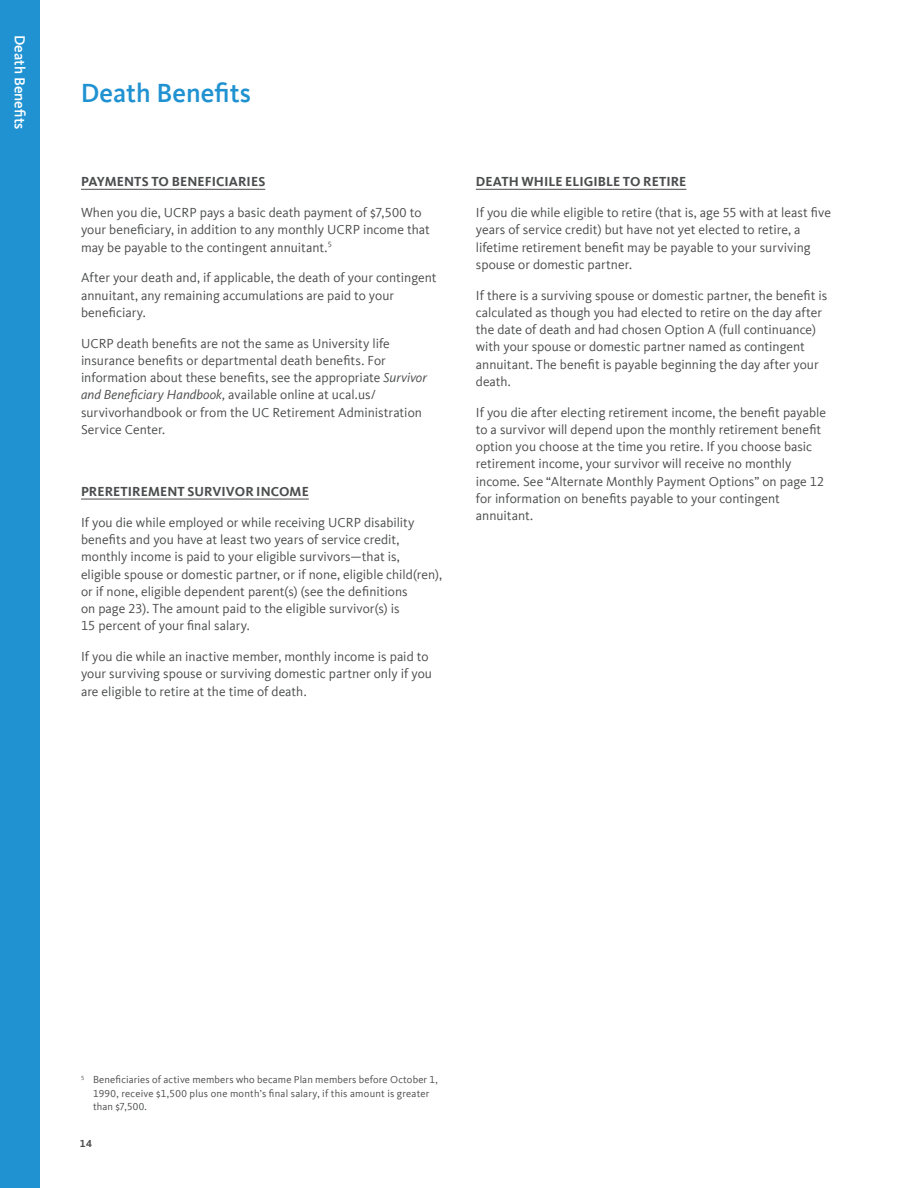
<style>
.page{position:relative;width:918px;height:1188px;background:#fff}
.page>*{position:absolute;margin:0;border:0;box-sizing:border-box;transform-origin:0 0}
.t1{font:500 27px "Kievit Offc Pro";color:#2092d1}
.t2{font:500 15px "Kievit Offc Pro";color:#fff}
.t3{font:13.5px/17.2px "Kievit Offc Pro";color:#4b4c4d}
.t4{font:700 13.5px "Kievit Offc Pro";letter-spacing:.005em;color:#4b4c4d}
.t5{font:10.5px/13.5px "Kievit Offc Pro";letter-spacing:.015em;color:#4b4c4d}
.t6{font:700 10.5px "Kievit Offc Pro";color:#4b4c4d}
.s1{font-style:italic}
</style>
<div class="page">
<div style="left:0;top:0;width:40px;height:1188px;background:#2092d1"></div>
<hr style="left:81px;top:189px;width:184px;height:1px;background:#4b4c4d">
<hr style="left:81px;top:499px;width:228px;height:1px;background:#4b4c4d">
<hr style="left:476px;top:189px;width:210px;height:1px;background:#4b4c4d">
<p class="t2" style="left:29px;top:35px;width:96px;rotate:90deg">Death Benefits</p>
<h1 class="t1" style="left:81px;top:76px;width:172px">Death Benefits</h1>
<p class="t4" style="left:81px;top:174px;width:186px">PAYMENTS TO BENEFICIARIES</p>
<p class="t3" style="left:81px;top:204px;width:350px">When you die, UCRP pays a basic death payment of $7,500 to your beneficiary, in addition to any monthly UCRP income that may be payable to the contingent annuitant.<sup>5</sup></p>
<p class="t3" style="left:81px;top:269px;width:357px">After your death and, if applicable, the death of your contingent annuitant, any remaining accumulations are paid to your beneficiary.</p>
<p class="t3" style="left:81px;top:334px;width:348px">UCRP death benefits are not the same as University life insurance benefits or departmental death benefits. For information about these benefits, see the appropriate <span class="s1">Survivor and Beneficiary Handbook,</span> available online at ucal.us/ survivorhandbook or from the UC Retirement Administration Service Center.</p>
<p class="t4" style="left:81px;top:483px;width:229px">PRERETIREMENT SURVIVOR INCOME</p>
<p class="t3" style="left:81px;top:514px;width:363px">If you die while employed or while receiving UCRP disability benefits and you have at least two years of service credit, monthly income is paid to your eligible survivors—that is, eligible spouse or domestic partner, or if none, eligible child(ren), or if none, eligible dependent parent(s) (see the definitions<br>on page 23). The amount paid to the eligible survivor(s) is<br>15 percent of your final salary.</p>
<p class="t3" style="left:81px;top:648px;width:353px">If you die while an inactive member, monthly income is paid to your surviving spouse or surviving domestic partner only if you are eligible to retire at the time of death.</p>
<p class="t4" style="left:476px;top:174px;width:212px">DEATH WHILE ELIGIBLE TO RETIRE</p>
<p class="t3" style="left:476px;top:204px;width:357px">If you die while eligible to retire (that is, age 55 with at least five years of service credit) but have not yet elected to retire, a lifetime retirement benefit may be payable to your surviving spouse or domestic partner.</p>
<p class="t3" style="left:476px;top:286px;width:353px">If there is a surviving spouse or domestic partner, the benefit is calculated as though you had elected to retire on the day after the date of death and had chosen Option A (full continuance) with your spouse or domestic partner named as contingent annuitant. The benefit is payable beginning the day after your death.</p>
<p class="t3" style="left:476px;top:403px;width:352px">If you die after electing retirement income, the benefit payable to a survivor will depend upon the monthly retirement benefit option you choose at the time you retire. If you choose basic retirement income, your survivor will receive no monthly income. See “Alternate Monthly Payment Options” on page 12 for information on benefits payable to your contingent annuitant.</p>
<p class="t5" style="left:93px;top:1073px;width:346px;text-indent:-12px"><sup>5</sup> Beneficiaries of active members who became Plan members before October 1,<br>1990, receive $1,500 plus one month’s final salary, if this amount is greater than $7,500.</p>
<p class="t6" style="left:80px;top:1138px;width:13px">14</p>
</div>
